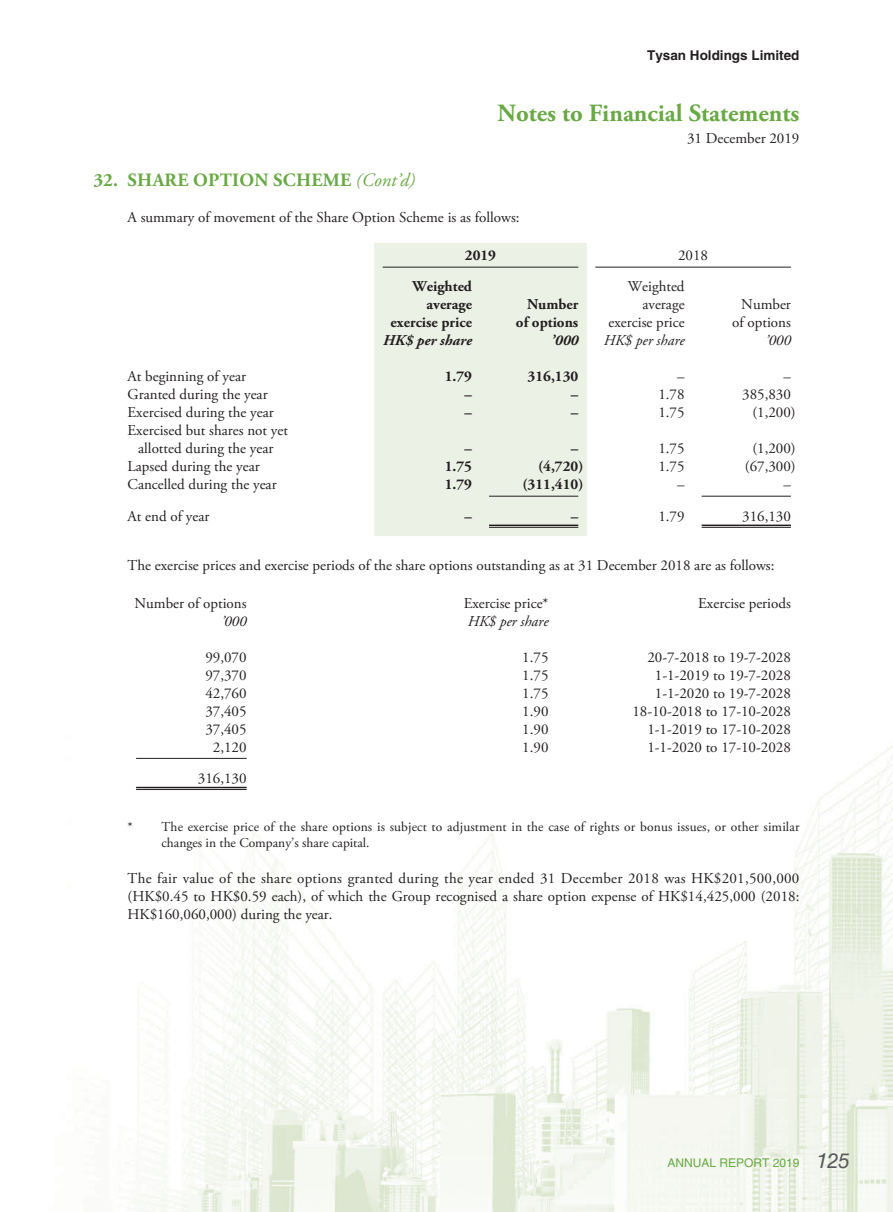
<style>
.page{position:relative;width:893px;height:1212px;background:#fff}
.page>*{position:absolute;margin:0;border:0;box-sizing:border-box;transform-origin:0 0}
.t1{font:700 24.75px "Adobe Garamond Pro";color:#69a944}
.t2{font:italic 21px "Helvetica LT Std";color:#58595b}
.t3{font:700 18.75px "Adobe Garamond Pro";letter-spacing:.015em;color:#69a944}
.t4{font:15px/18px "Adobe Garamond Pro";color:#231f20;text-align:right}
.t5{font:700 15px/18px "Adobe Garamond Pro";color:#231f20;text-align:right}
.t6{font:italic 15px "Adobe Garamond Pro";color:#231f20}
.t7{font:italic 700 15px "Adobe Garamond Pro";color:#231f20}
.t8{font:13.5px/16.5px "Adobe Garamond Pro";letter-spacing:.01em;color:#231f20}
.t9{font:700 13.5px "Helvetica LT Std";color:#231f20}
.t10{font:12px "Helvetica LT Std";color:#69a944}
.s1{font-weight:400;font-style:italic}
</style>
<div class="page">
<img style="left:134px;top:266px;width:759px;height:946px">
<div style="left:374px;top:243px;width:213px;height:293px;background:#ecf1e5"></div>
<hr style="left:383px;top:267px;width:195px;height:1px;background:#231f20">
<hr style="left:595px;top:267px;width:196px;height:1px;background:#231f20">
<hr style="left:489px;top:496px;width:89px;height:1px;background:#231f20">
<hr style="left:702px;top:496px;width:89px;height:1px;background:#231f20">
<hr style="left:489px;top:525px;width:89px;height:1px;background:#231f20">
<hr style="left:489px;top:527px;width:89px;height:1px;background:#231f20">
<hr style="left:702px;top:525px;width:89px;height:1px;background:#231f20">
<hr style="left:702px;top:527px;width:89px;height:1px;background:#231f20">
<hr style="left:136px;top:758px;width:111px;height:1px;background:#231f20">
<hr style="left:136px;top:787px;width:111px;height:1px;background:#231f20">
<hr style="left:136px;top:789px;width:111px;height:1px;background:#231f20">
<p class="t9" style="left:647px;top:50px;width:154px">Tysan Holdings Limited</p>
<h1 class="t1" style="left:498px;top:103px;width:303px">Notes to Financial Statements</h1>
<p class="t4" style="left:687px;top:132px;width:114px">31 December 2019</p>
<p class="t3" style="left:94px;top:172px;width:323px">32. SHARE OPTION SCHEME <span class="s1">(Cont’d)</span></p>
<p class="t4" style="left:128px;top:212px;width:394px">A summary of movement of the Share Option Scheme is as follows:</p>
<p class="t5" style="left:465px;top:250px;width:33px">2019</p>
<p class="t4" style="left:678px;top:250px;width:32px">2018</p>
<p class="t5" style="left:391px;top:281px;width:83px">Weighted average exercise price</p>
<p class="t4" style="left:608px;top:281px;width:78px">Weighted average exercise price</p>
<p class="t5" style="left:516px;top:299px;width:64px">Number of options</p>
<p class="t4" style="left:732px;top:299px;width:60px">Number of options</p>
<p class="t7" style="left:383px;top:335px;width:90px">HK$ per share</p>
<p class="t7" style="left:551px;top:335px;width:29px">’000</p>
<p class="t6" style="left:604px;top:335px;width:82px">HK$ per share</p>
<p class="t6" style="left:765px;top:335px;width:27px">’000</p>
<p class="t4" style="left:128px;top:371px;width:120px">At beginning of year</p>
<p class="t5" style="left:445px;top:371px;width:29px">1.79</p>
<p class="t5" style="left:528px;top:371px;width:52px">316,130</p>
<p class="t4" style="left:677px;top:371px;width:9px">–</p>
<p class="t4" style="left:783px;top:371px;width:9px">–</p>
<p class="t4" style="left:128px;top:389px;width:142px">Granted during the year</p>
<p class="t5" style="left:464px;top:389px;width:9px">–</p>
<p class="t5" style="left:571px;top:389px;width:9px">–</p>
<p class="t4" style="left:658px;top:389px;width:28px">1.78</p>
<p class="t4" style="left:742px;top:389px;width:50px">385,830</p>
<p class="t4" style="left:128px;top:407px;width:148px">Exercised during the year</p>
<p class="t5" style="left:464px;top:407px;width:9px">–</p>
<p class="t5" style="left:571px;top:407px;width:9px">–</p>
<p class="t4" style="left:658px;top:407px;width:28px">1.75</p>
<p class="t4" style="left:752px;top:407px;width:45px">(1,200)</p>
<p class="t4" style="left:128px;top:425px;width:162px;text-align:center">Exercised but shares not yet allotted during the year</p>
<p class="t5" style="left:464px;top:443px;width:9px">–</p>
<p class="t5" style="left:571px;top:443px;width:9px">–</p>
<p class="t4" style="left:658px;top:443px;width:28px">1.75</p>
<p class="t4" style="left:752px;top:443px;width:45px">(1,200)</p>
<p class="t4" style="left:128px;top:461px;width:134px">Lapsed during the year</p>
<p class="t5" style="left:445px;top:461px;width:29px">1.75</p>
<p class="t5" style="left:538px;top:461px;width:47px">(4,720)</p>
<p class="t4" style="left:658px;top:461px;width:28px">1.75</p>
<p class="t4" style="left:745px;top:461px;width:52px">(67,300)</p>
<p class="t4" style="left:128px;top:479px;width:151px">Cancelled during the year</p>
<p class="t5" style="left:445px;top:479px;width:29px">1.79</p>
<p class="t5" style="left:522px;top:479px;width:62px">(311,410)</p>
<p class="t4" style="left:677px;top:479px;width:9px">–</p>
<p class="t4" style="left:783px;top:479px;width:9px">–</p>
<p class="t4" style="left:128px;top:510px;width:83px">At end of year</p>
<p class="t5" style="left:464px;top:510px;width:9px">–</p>
<p class="t5" style="left:571px;top:510px;width:9px">–</p>
<p class="t4" style="left:658px;top:510px;width:28px">1.79</p>
<p class="t4" style="left:742px;top:510px;width:50px">316,130</p>
<p class="t4" style="left:128px;top:559px;width:648px">The exercise prices and exercise periods of the share options outstanding as at 31 December 2018 are as follows:</p>
<p class="t4" style="left:134px;top:597px;width:114px">Number of options</p>
<p class="t4" style="left:464px;top:597px;width:86px">Exercise price*</p>
<p class="t4" style="left:698px;top:597px;width:94px">Exercise periods</p>
<p class="t6" style="left:221px;top:615px;width:27px">’000</p>
<p class="t6" style="left:468px;top:615px;width:82px">HK$ per share</p>
<p class="t4" style="left:205px;top:651px;width:43px">99,070</p>
<p class="t4" style="left:522px;top:651px;width:28px">1.75</p>
<p class="t4" style="left:647px;top:651px;width:145px">20-7-2018 to 19-7-2028</p>
<p class="t4" style="left:205px;top:669px;width:43px">97,370</p>
<p class="t4" style="left:522px;top:669px;width:28px">1.75</p>
<p class="t4" style="left:655px;top:669px;width:138px">1-1-2019 to 19-7-2028</p>
<p class="t4" style="left:205px;top:687px;width:43px">42,760</p>
<p class="t4" style="left:522px;top:687px;width:28px">1.75</p>
<p class="t4" style="left:655px;top:687px;width:138px">1-1-2020 to 19-7-2028</p>
<p class="t4" style="left:205px;top:705px;width:43px">37,405</p>
<p class="t4" style="left:522px;top:705px;width:28px">1.90</p>
<p class="t4" style="left:632px;top:705px;width:160px">18-10-2018 to 17-10-2028</p>
<p class="t4" style="left:205px;top:723px;width:43px">37,405</p>
<p class="t4" style="left:522px;top:723px;width:28px">1.90</p>
<p class="t4" style="left:647px;top:723px;width:145px">1-1-2019 to 17-10-2028</p>
<p class="t4" style="left:213px;top:741px;width:35px">2,120</p>
<p class="t4" style="left:522px;top:741px;width:28px">1.90</p>
<p class="t4" style="left:647px;top:741px;width:145px">1-1-2020 to 17-10-2028</p>
<p class="t4" style="left:198px;top:772px;width:50px">316,130</p>
<p class="t8" style="left:162px;top:821px;width:639px;text-indent:-34px">* The exercise price of the share options is subject to adjustment in the case of rights or bonus issues, or other similar changes in the Company’s share capital.</p>
<p class="t4" style="left:128px;top:872px;width:673px;text-align:justify">The fair value of the share options granted during the year ended 31 December 2018 was HK$201,500,000 (HK$0.45 to HK$0.59 each), of which the Group recognised a share option expense of HK$14,425,000 (2018:<br>HK$160,060,000) during the year.</p>
<p class="t10" style="left:667px;top:1158px;width:134px">ANNUAL REPORT 2019</p>
<h2 class="t2" style="left:816px;top:1148px;width:35px">125</h2>
</div>
